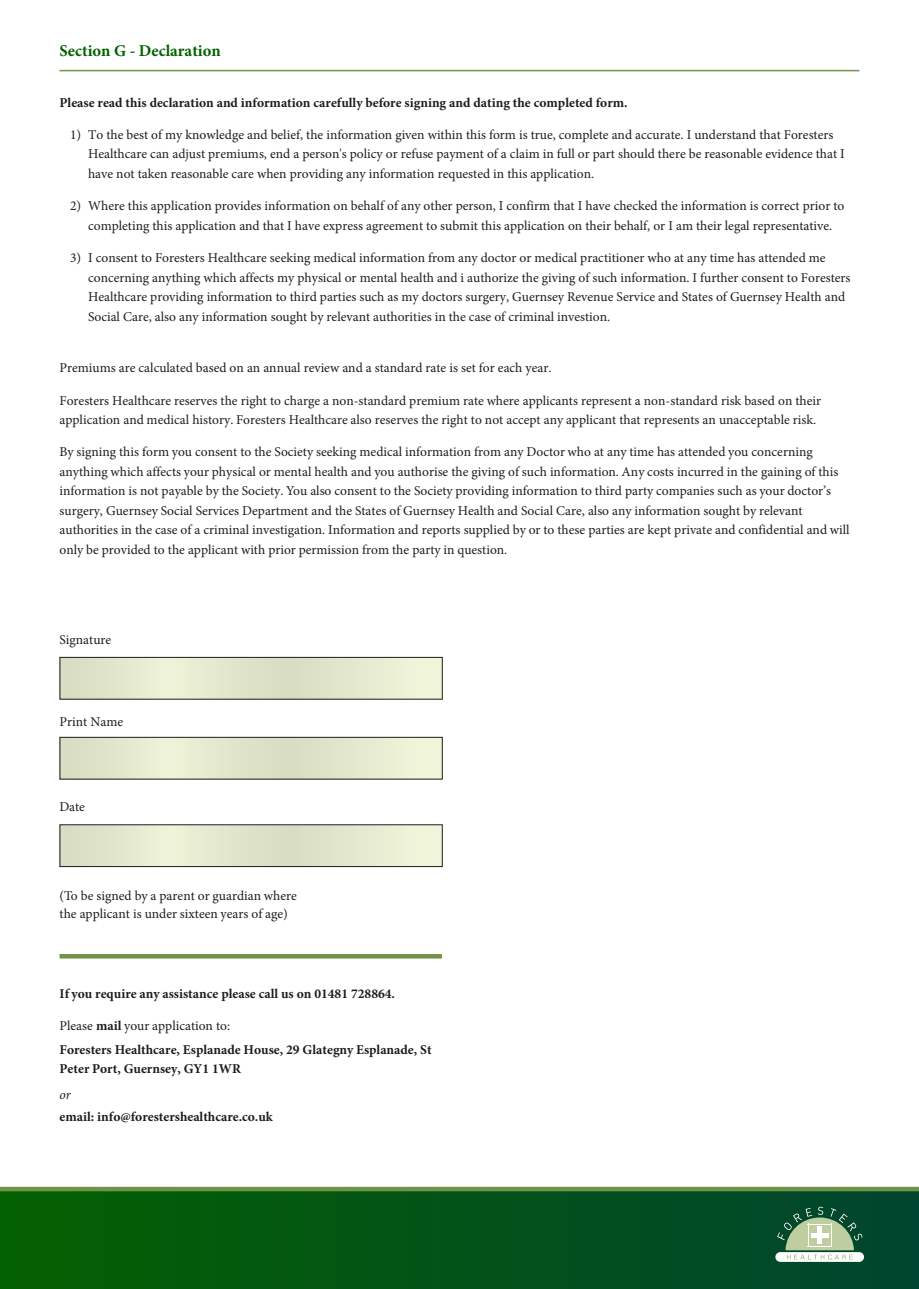
<style>
.page{position:relative;width:919px;height:1289px;background:#fff}
.page>*{position:absolute;margin:0;border:0;box-sizing:border-box;transform-origin:0 0}
.t1{font:700 16.5px "Minion Pro";color:#046100}
.t2{font:13.5px/19.5px "Minion Pro";color:#1d1d1b}
.t3{font:700 13.5px/24px "Minion Pro";color:#1d1d1b}
.s1{font-weight:400}
.s2{font-weight:400;font-style:italic}
</style>
<div class="page">
<div style="left:60px;top:657px;width:382px;height:42px;background:linear-gradient(to right,#e0e4ca,#e8ecd2)"></div>
<div style="left:60px;top:737px;width:382px;height:42px;background:linear-gradient(to right,#e0e4ca,#e8ecd2)"></div>
<div style="left:60px;top:825px;width:382px;height:42px;background:linear-gradient(to right,#e0e4ca,#e8ecd2)"></div>
<hr style="left:60px;top:70px;width:799px;height:1px;background:#6f9347">
<div style="left:60px;top:657px;width:382px;height:42px;border:1px solid #1d1d1b"></div>
<div style="left:60px;top:737px;width:382px;height:42px;border:1px solid #1d1d1b"></div>
<div style="left:60px;top:824px;width:382px;height:43px;border:1px solid #1d1d1b"></div>
<hr style="left:60px;top:954px;width:382px;height:4px;background:#6f9347">
<div style="left:0;top:1191px;width:918px;height:97px;background:linear-gradient(to right,#036000,#034732)"></div>
<svg style="left:775px;top:1252px;width:89px;height:9px"></svg>
<svg style="left:777px;top:1206px;width:85px;height:53px;background:#749a7d"></svg>
<div style="left:0;top:1186px;width:918px;height:5px;background:#6f9347"></div>
<p class="t1" style="left:60px;top:39px;width:163px">Section G - Declaration</p>
<p class="t3" style="left:60px;top:90px;width:569px">Please read this declaration and information carefully before signing and dating the completed form.</p>
<p class="t2" style="left:88px;top:125px;width:758px;text-indent:-18px">1) To the best of my knowledge and belief, the information given within this form is true, complete and accurate. I understand that Foresters<br>Healthcare can adjust premiums, end a person's policy or refuse payment of a claim in full or part should there be reasonable evidence that I have not taken reasonable care when providing any information requested in this application.</p>
<p class="t2" style="left:70px;top:196px;width:775px;text-align:center">2) Where this application provides information on behalf of any other person, I confirm that I have checked the information is correct prior to completing this application and that I have express agreement to submit this application on their behalf, or I am their legal representative.</p>
<p class="t2" style="left:88px;top:248px;width:764px;text-indent:-18px">3) I consent to Foresters Healthcare seeking medical information from any doctor or medical practitioner who at any time has attended me concerning anything which affects my physical or mental health and i authorize the giving of such information. I further consent to Foresters Healthcare providing information to third parties such as my doctors surgery, Guernsey Revenue Service and States of Guernsey Health and Social Care, also any information sought by relevant authorities in the case of criminal investion.</p>
<p class="t2" style="left:60px;top:358px;width:493px">Premiums are calculated based on an annual review and a standard rate is set for each year.</p>
<p class="t2" style="left:60px;top:390px;width:763px">Foresters Healthcare reserves the right to charge a non-standard premium rate where applicants represent a non-standard risk based on their application and medical history. Foresters Healthcare also reserves the right to not accept any applicant that represents an unacceptable risk.</p>
<p class="t2" style="left:60px;top:442px;width:791px">By signing this form you consent to the Society seeking medical information from any Doctor who at any time has attended you concerning anything which affects your physical or mental health and you authorise the giving of such information. Any costs incurred in the gaining of this information is not payable by the Society. You also consent to the Society providing information to third party companies such as your doctor’s surgery, Guernsey Social Services Department and the States of Guernsey Health and Social Care, also any information sought by relevant authorities in the case of a criminal investigation. Information and reports supplied by or to these parties are kept private and confidential and will only be provided to the applicant with prior permission from the party in question.</p>
<p class="t2" style="left:60px;top:629px;width:53px">Signature</p>
<p class="t2" style="left:60px;top:712px;width:65px">Print Name</p>
<p class="t2" style="left:60px;top:796px;width:27px">Date</p>
<p class="t2" style="left:60px;top:886px;width:239px;line-height:18px">(To be signed by a parent or guardian where the applicant is under sixteen years of age)</p>
<p class="t3" style="left:60px;top:981px;width:337px">If you require any assistance please call us on 01481 728864.</p>
<p class="t3" style="left:60px;top:1013px;width:373px"><span class="s1">Please</span> mail <span class="s1">your application to:<br></span>Foresters Healthcare, Esplanade House, 29 Glategny Esplanade, St</p>
<p class="t3" style="left:60px;top:1056px;width:183px;line-height:25.5px">Peter Port, Guernsey, GY1 1WR <span class="s2">or</span></p>
<p class="t3" style="left:60px;top:1104px;width:215px">email: info@forestershealthcare.co.uk</p>
</div>
